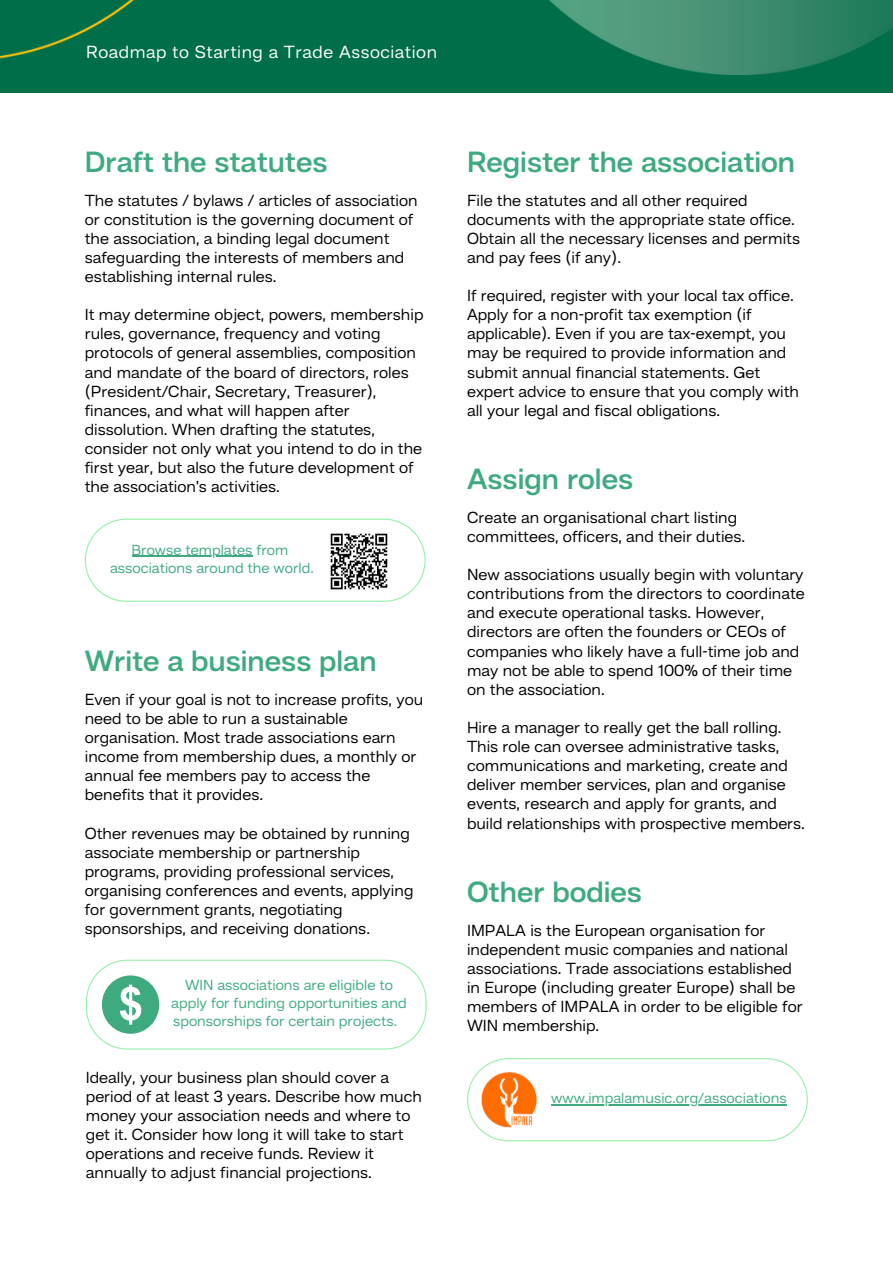
<style>
.page{position:relative;width:893px;height:1264px;background:#fff}
.page>*{position:absolute;margin:0;border:0;box-sizing:border-box;transform-origin:0 0}
.t1{font:600 30px "Hando";color:#3faa80}
.t2{font:18px "Hando";letter-spacing:.03em;color:#fff}
.t3{font:16.5px/19px "Hando";color:#000}
.t4{font:15px/18px "Hando";color:#3faa80;text-align:center}
</style>
<div class="page">
<svg style="left:86px;top:959px;width:340px;height:90px"></svg>
<div style="left:0;top:0;width:892px;height:92px;background:#006e49"></div>
<img style="left:549px;top:0;width:343px;height:74px">
<img style="left:0;top:0;width:134px;height:59px">
<svg style="left:85px;top:518px;width:340px;height:84px"></svg>
<hr style="left:131px;top:555px;width:121px;height:2px;background:#3faa80">
<img style="left:329px;top:532px;width:59px;height:58px">
<svg style="left:467px;top:1058px;width:340px;height:83px"></svg>
<img style="left:480px;top:1070px;width:59px;height:59px">
<hr style="left:551px;top:1104px;width:235px;height:1px;background:#3faa80">
<p class="t2" style="left:86px;top:45px;width:352px">Roadmap to Starting a Trade Association</p>
<h1 class="t1" style="left:85px;top:149px;width:244px">Draft the statutes</h1>
<p class="t3" style="left:85px;top:192px;width:334px">The statutes / bylaws / articles of association or constitution is the governing document of the association, a binding legal document safeguarding the interests of members and establishing internal rules.</p>
<p class="t3" style="left:85px;top:306px;width:340px">It may determine object, powers, membership rules, governance, frequency and voting protocols of general assemblies, composition and mandate of the board of directors, roles (President/Chair, Secretary, Treasurer), finances, and what will happen after dissolution. When drafting the statutes, consider not only what you intend to do in the first year, but also the future development of the association's activities.</p>
<p class="t4" style="left:110px;top:541px;width:205px">Browse templates from associations around the world.</p>
<h1 class="t1" style="left:85px;top:648px;width:293px">Write a business plan</h1>
<p class="t3" style="left:85px;top:691px;width:340px">Even if your goal is not to increase profits, you need to be able to run a sustainable organisation. Most trade associations earn income from membership dues, a monthly or annual fee members pay to access the benefits that it provides.</p>
<p class="t3" style="left:85px;top:824px;width:330px">Other revenues may be obtained by running associate membership or partnership programs, providing professional services, organising conferences and events, applying for government grants, negotiating sponsorships, and receiving donations.</p>
<p class="t4" style="left:171px;top:976px;width:237px">WIN associations are eligible to apply for funding opportunities and sponsorships for certain projects.</p>
<p class="t3" style="left:86px;top:1068px;width:337px">Ideally, your business plan should cover a period of at least 3 years. Describe how much money your association needs and where to get it. Consider how long it will take to start operations and receive funds. Review it annually to adjust financial projections.</p>
<h1 class="t1" style="left:467px;top:149px;width:329px">Register the association</h1>
<p class="t3" style="left:467px;top:192px;width:334px">File the statutes and all other required documents with the appropriate state office.<br>Obtain all the necessary licenses and permits and pay fees (if any).</p>
<p class="t3" style="left:467px;top:287px;width:333px">If required, register with your local tax office.<br>Apply for a non-profit tax exemption (if applicable). Even if you are tax-exempt, you may be required to provide information and submit annual financial statements. Get expert advice to ensure that you comply with all your legal and fiscal obligations.</p>
<h1 class="t1" style="left:467px;top:466px;width:167px">Assign roles</h1>
<p class="t3" style="left:467px;top:509px;width:280px">Create an organisational chart listing committees, officers, and their duties.</p>
<p class="t3" style="left:467px;top:566px;width:339px">New associations usually begin with voluntary contributions from the directors to coordinate and execute operational tasks. However, directors are often the founders or CEOs of companies who likely have a full-time job and may not be able to spend 100% of their time on the association.</p>
<p class="t3" style="left:467px;top:719px;width:339px">Hire a manager to really get the ball rolling.<br>This role can oversee administrative tasks, communications and marketing, create and deliver member services, plan and organise events, research and apply for grants, and build relationships with prospective members.</p>
<h1 class="t1" style="left:467px;top:879px;width:176px">Other bodies</h1>
<p class="t3" style="left:467px;top:921px;width:337px">IMPALA is the European organisation for independent music companies and national associations. Trade associations established in Europe (including greater Europe) shall be members of IMPALA in order to be eligible for WIN membership.</p>
<p class="t4" style="left:551px;top:1090px;width:237px">www.impalamusic.org/associations</p>
</div>
